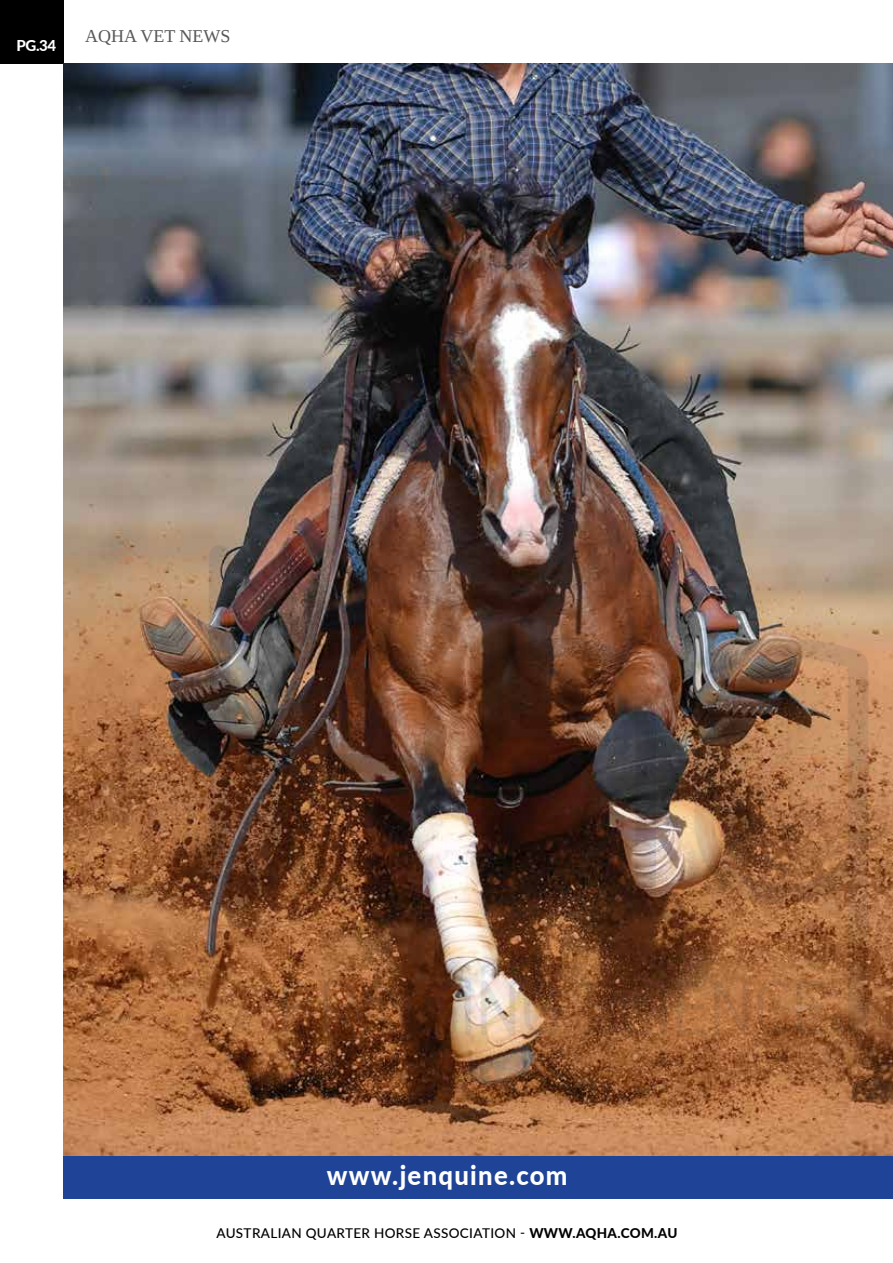
<style>
.page{position:relative;width:893px;height:1263px;background:#fff}
.page>*{position:absolute;margin:0;border:0;box-sizing:border-box;transform-origin:0 0}
.t1{font:800 27px "Lato";letter-spacing:.05em;color:#fff;scale:.95 1}
.t2{font:18px "Liberation Serif";color:#58595b}
.t3{font:800 15px "Lato";color:#fff}
.t4{font:500 13.5px "Lato";letter-spacing:.025em;color:#000}
.s1{font-weight:800}
</style>
<div class="page">
<div style="left:0;top:0;width:64px;height:64px;background:#000"></div>
<img style="left:64px;top:63px;width:829px;height:1094px">
<img style="left:64px;top:278px;width:829px;height:791px">
<img style="left:72px;top:355px;width:821px;height:714px">
<div style="left:64px;top:1157px;width:829px;height:42px;background:#1f4497"></div>
<p class="t3" style="left:17px;top:35px;width:41px">PG.34</p>
<h2 class="t2" style="left:85px;top:24px;width:147px">AQHA VET NEWS</h2>
<h1 class="t1" style="left:327px;top:1155px;width:255px">www.jenquine.com</h1>
<p class="t4" style="left:216px;top:1223px;width:462px">AUSTRALIAN QUARTER HORSE ASSOCIATION - <span class="s1">WWW.AQHA.COM.AU</span></p>
</div>
